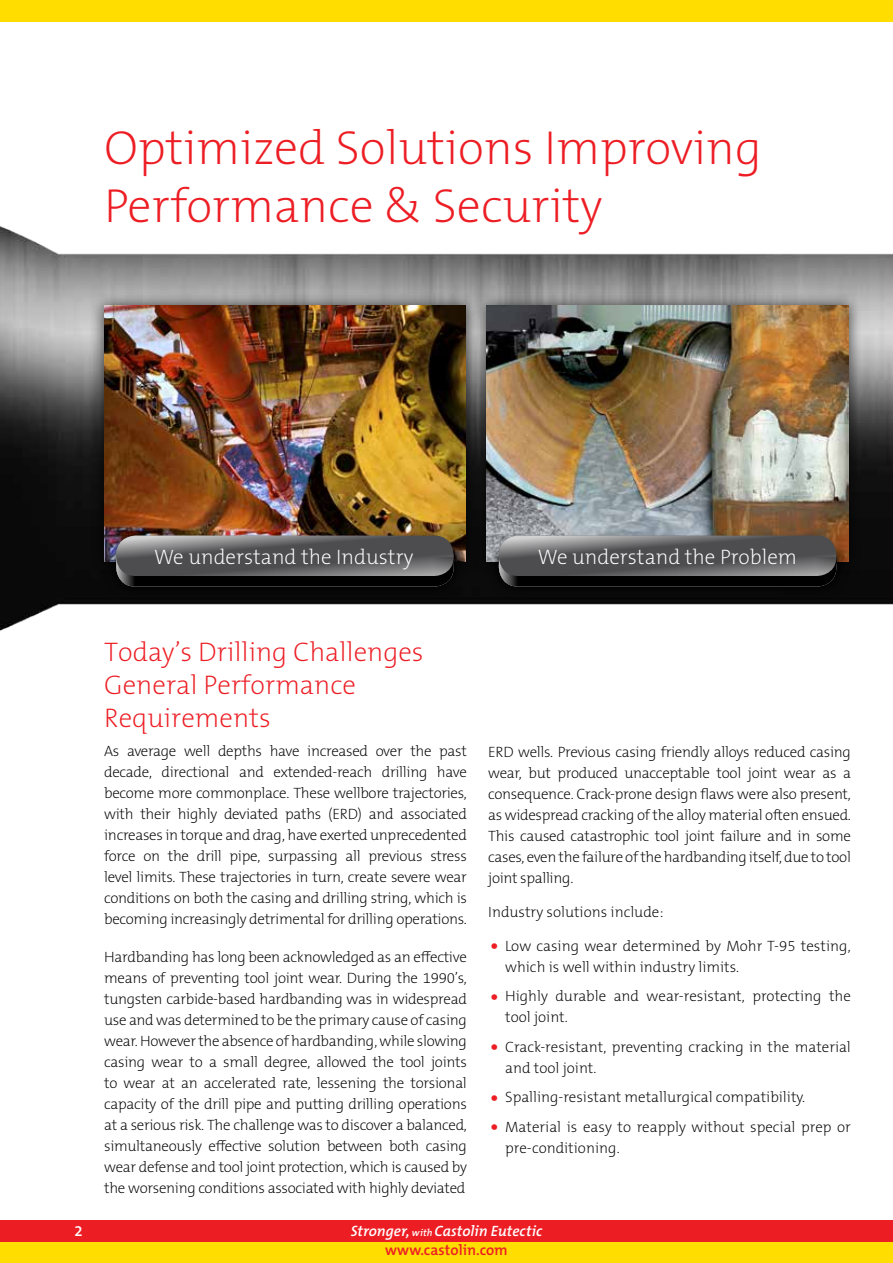
<style>
.page{position:relative;width:893px;height:1263px;background:#fff}
.page>*{position:absolute;margin:0;border:0;box-sizing:border-box;transform-origin:0 0}
.t1{font:200 48px/57.6px "The Mix B W2";color:#ed1d24}
.t2{font:200 27px/33px "The Mix B W2";color:#ed1d24}
.t3{font:200 21px "The Mix B W2";color:#fff}
.t4{font:200 15px/21px "The Mix B W2";color:#000}
.t5{font:italic 600 15px "The Mix B W6";color:#fff}
.t6{font:600 15px "The Mix B W6";color:#ed1d24}
.t7{font:600 15px "The Mix B W6";color:#fff}
.s1{font-size:30px;color:#ed1d24}
.s2{font-size:10.05px}
</style>
<div class="page">
<div style="left:0;top:0;width:892px;height:21px;background:#fd0"></div>
<div style="left:0;top:1242px;width:892px;height:21px;background:#fd0"></div>
<div style="left:0;top:1220px;width:892px;height:22px;background:#ed1d24"></div>
<img style="left:0;top:226px;width:893px;height:405px">
<div style="left:90px;top:292px;width:390px;height:283px;background:#000;opacity:.75"></div>
<img style="left:104px;top:306px;width:362px;height:226px">
<img style="left:102px;top:532px;width:365px;height:69px">
<div style="left:111px;top:541px;width:347px;height:50px;background:#000"></div>
<svg style="left:116px;top:561px;width:338px;height:26px"></svg>
<svg style="left:116px;top:536px;width:338px;height:40px;background:#626264"></svg>
<div style="left:473px;top:292px;width:389px;height:283px;background:#000;opacity:.75"></div>
<img style="left:487px;top:306px;width:361px;height:226px">
<svg style="left:485px;top:532px;width:365px;height:69px;background:#342f2b"></svg>
<div style="left:494px;top:541px;width:347px;height:50px;background:#000;opacity:.5"></div>
<svg style="left:499px;top:561px;width:337px;height:26px;background:#0a0a0a"></svg>
<svg style="left:499px;top:536px;width:337px;height:40px;background:#626264"></svg>
<h1 class="t1" style="left:104px;top:119px;width:659px">Optimized Solutions Improving<br>Performance &amp; Security</h1>
<h3 class="t3" style="left:154px;top:543px;width:261px">We understand the Industry</h3>
<h3 class="t3" style="left:538px;top:543px;width:261px">We understand the Problem</h3>
<h2 class="t2" style="left:104px;top:635px;width:321px">Today’s Drilling Challenges<br>General Performance<br>Requirements</h2>
<p class="t4" style="left:104px;top:741px;width:364px;text-align:justify">As average well depths have increased over the past decade, directional and extended-reach drilling have become more commonplace. These wellbore trajectories, with their highly deviated paths (ERD) and associated increases in torque and drag, have exerted unprecedented force on the drill pipe, surpassing all previous stress level limits. These trajectories in turn, create severe wear conditions on both the casing and drilling string, which is becoming increasingly detrimental for drilling operations.</p>
<p class="t4" style="left:104px;top:947px;width:364px;text-align:justify">Hardbanding has long been acknowledged as an effective means of preventing tool joint wear. During the 1990’s, tungsten carbide-based hardbanding was in widespread use and was determined to be the primary cause of casing wear. However the absence of hardbanding, while slowing casing wear to a small degree, allowed the tool joints to wear at an accelerated rate, lessening the torsional capacity of the drill pipe and putting drilling operations at a serious risk. The challenge was to discover a balanced, simultaneously effective solution between both casing wear defense and tool joint protection, which is caused by the worsening conditions associated with highly deviated</p>
<p class="t4" style="left:488px;top:742px;width:364px;text-align:justify">ERD wells. Previous casing friendly alloys reduced casing wear, but produced unacceptable tool joint wear as a consequence. Crack-prone design flaws were also present, as widespread cracking of the alloy material often ensued.<br>This caused catastrophic tool joint failure and in some cases, even the failure of the hardbanding itself, due to tool joint spalling.</p>
<p class="t4" style="left:488px;top:901px;width:177px">Industry solutions include:</p>
<p class="t4" style="left:505px;top:935px;width:347px;text-indent:-17px"><span class="s1">•</span> Low casing wear determined by Mohr T-95 testing, which is well within industry limits.</p>
<p class="t4" style="left:505px;top:986px;width:347px;text-indent:-17px"><span class="s1">•</span> Highly durable and wear-resistant, protecting the tool joint.</p>
<p class="t4" style="left:505px;top:1036px;width:347px;text-indent:-17px"><span class="s1">•</span> Crack-resistant, preventing cracking in the material and tool joint.</p>
<p class="t4" style="left:488px;top:1087px;width:318px"><span class="s1">•</span> Spalling-resistant metallurgical compatibility.</p>
<p class="t4" style="left:505px;top:1116px;width:347px;text-indent:-17px"><span class="s1">•</span> Material is easy to reapply without special prep or pre-conditioning.</p>
<p class="t7" style="left:74px;top:1221px;width:10px">2</p>
<p class="t5" style="left:351px;top:1221px;width:193px">Stronger, <span class="s2">with</span> Castolin Eutectic</p>
<p class="t6" style="left:385px;top:1241px;width:124px">www.castolin.com</p>
</div>
